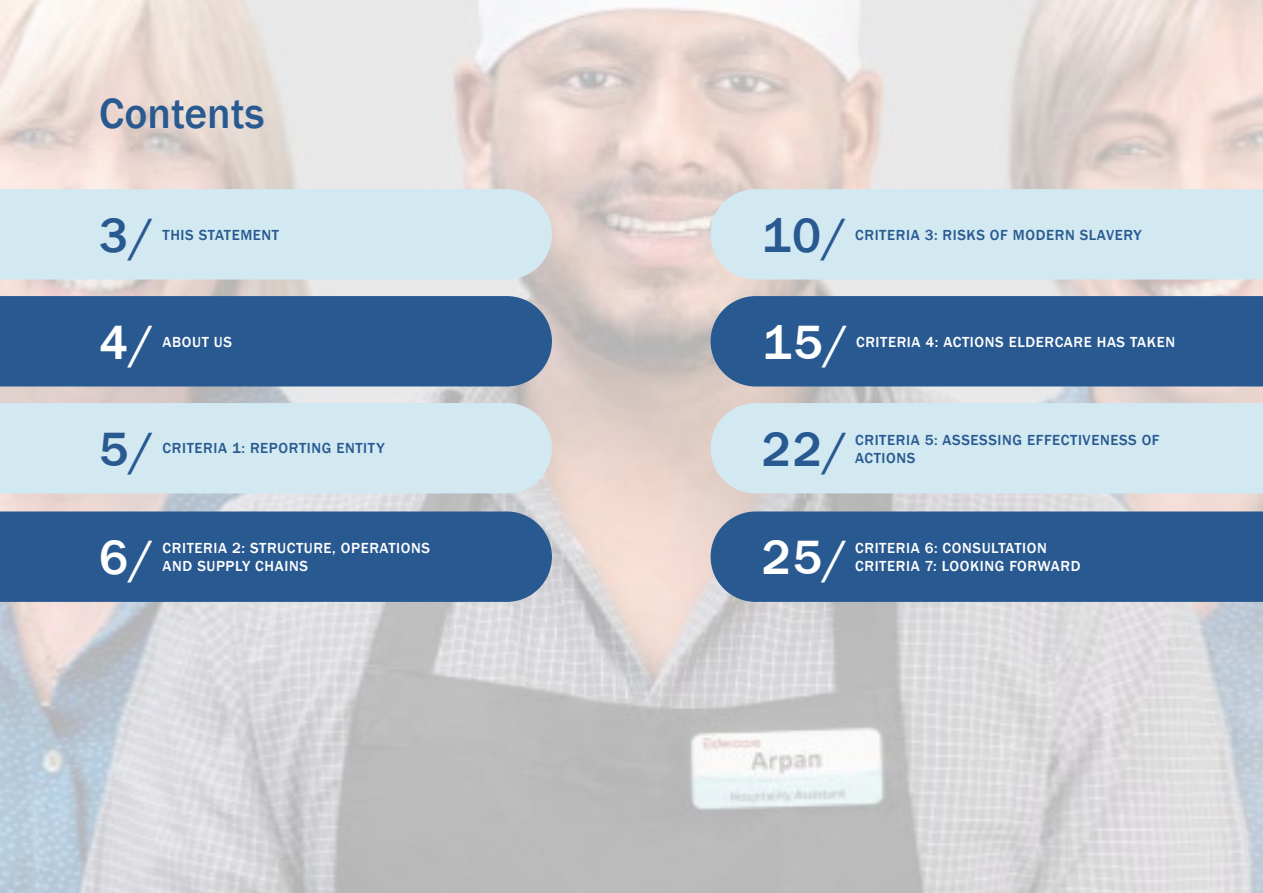
<style>
.page{position:relative;width:1263px;height:893px;background:#fff}
.page>*{position:absolute;margin:0;border:0;box-sizing:border-box;transform-origin:0 0}
.t1{font:500 49.5px "Franklin Gothic";color:#285990}
.t2{font:500 49.5px "Franklin Gothic";color:#fff}
.t3{font:500 43.5px "Franklin Gothic";color:#285990}
.t4{font:500 15px/18px "Franklin Gothic";letter-spacing:.04em;color:#fff}
.t5{font:500 15px/18px "Franklin Gothic";letter-spacing:.04em;color:#285990}
</style>
<div class="page">
<div style="left:0;top:189px;width:552px;height:91px;background:#d2e9f2"></div>
<div style="left:0;top:296px;width:552px;height:90px;background:#285990"></div>
<div style="left:0;top:403px;width:552px;height:90px;background:#d2e9f2"></div>
<div style="left:0;top:511px;width:552px;height:91px;background:#285990"></div>
<div style="left:711px;top:189px;width:552px;height:91px;background:#d2e9f2"></div>
<div style="left:711px;top:296px;width:552px;height:90px;background:#285990"></div>
<div style="left:711px;top:403px;width:552px;height:90px;background:#d2e9f2"></div>
<div style="left:711px;top:511px;width:552px;height:91px;background:#285990"></div>
<h2 class="t3" style="left:99px;top:87px;width:167px">Contents</h2>
<h1 class="t1" style="left:99px;top:205px;width:56px">3/</h1>
<p class="t5" style="left:163px;top:226px;width:118px">THIS STATEMENT</p>
<h1 class="t2" style="left:99px;top:311px;width:56px">4/</h1>
<p class="t4" style="left:163px;top:333px;width:71px">ABOUT US</p>
<h1 class="t1" style="left:99px;top:418px;width:56px">5/</h1>
<p class="t5" style="left:163px;top:440px;width:223px">CRITERIA 1: REPORTING ENTITY</p>
<h1 class="t2" style="left:99px;top:527px;width:56px">6/</h1>
<p class="t4" style="left:163px;top:539px;width:269px">CRITERIA 2: STRUCTURE, OPERATIONS</p>
<p class="t4" style="left:163px;top:557px;width:147px">AND SUPPLY CHAINS</p>
<h1 class="t1" style="left:762px;top:205px;width:87px">10/</h1>
<p class="t5" style="left:855px;top:226px;width:288px">CRITERIA 3: RISKS OF MODERN SLAVERY</p>
<h1 class="t2" style="left:763px;top:311px;width:87px">15/</h1>
<p class="t4" style="left:856px;top:333px;width:320px">CRITERIA 4: ACTIONS ELDERCARE HAS TAKEN</p>
<h1 class="t1" style="left:762px;top:418px;width:87px">22/</h1>
<p class="t5" style="left:855px;top:431px;width:306px">CRITERIA 5: ASSESSING EFFECTIVENESS OF<br>ACTIONS</p>
<h1 class="t2" style="left:762px;top:527px;width:87px">25/</h1>
<p class="t4" style="left:855px;top:539px;width:227px">CRITERIA 6: CONSULTATION<br>CRITERIA 7: LOOKING FORWARD</p>
</div>
